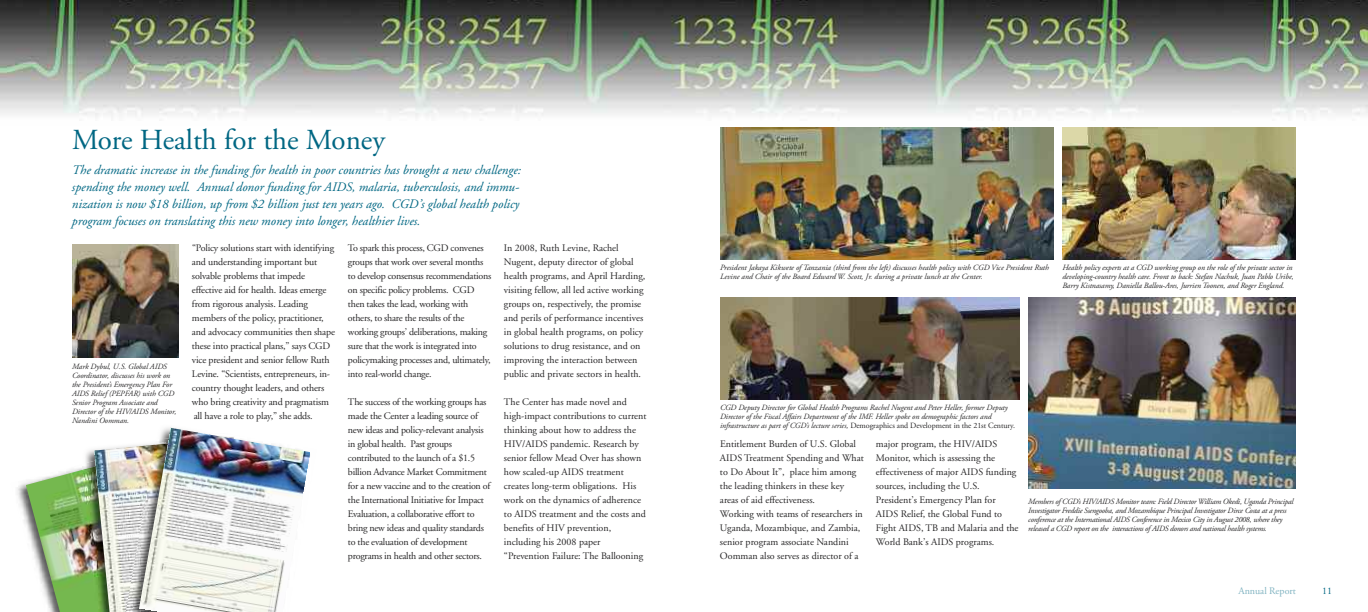
<style>
.page{position:relative;width:1368px;height:612px;background:#fff}
.page>*{position:absolute;margin:0;border:0;box-sizing:border-box;transform-origin:0 0}
.t1{font:29px "Adobe Garamond";color:#006783}
.t2{font:italic 13px/17px "Adobe Garamond";color:#006783}
.t3{font:10px/14px "Adobe Garamond";letter-spacing:-.015em;color:#272627}
.t4{font:10px "Adobe Garamond Pro";color:#80b3c1}
.t5{font:10px "Adobe Garamond Pro";color:#006783}
.t6{font:italic 8px/9px "Adobe Garamond Pro";letter-spacing:-.01em;color:#272627}
.s1{font-style:normal}
</style>
<div class="page">
<img style="left:720px;top:128px;width:333px;height:132px">
<img style="left:1028px;top:298px;width:268px;height:191px">
<img style="left:1062px;top:128px;width:233px;height:132px">
<img style="left:72px;top:244px;width:107px;height:113px">
<img style="left:720px;top:298px;width:299px;height:102px">
<img style="left:0;top:0;width:1368px;height:118px">
<img style="left:17px;top:483px;width:9px;height:41px">
<img style="left:26px;top:468px;width:56px;height:144px">
<img style="left:82px;top:449px;width:12px;height:163px">
<img style="left:94px;top:446px;width:32px;height:166px">
<img style="left:126px;top:445px;width:13px;height:167px">
<img style="left:139px;top:428px;width:171px;height:184px">
<h1 class="t1" style="left:72px;top:128px;width:315px">More Health for the Money</h1>
<p class="t2" style="left:72px;top:163px;width:451px">The dramatic increase in the funding for health in poor countries has brought a new challenge: spending the money well. Annual donor funding for AIDS, malaria, tuberculosis, and immu&shy;nization is now $18 billion, up from $2 billion just ten years ago. CGD’s global health policy program focuses on translating this new money into longer, healthier lives.</p>
<p class="t6" style="left:72px;top:362px;width:106px">Mark Dybul, U.S. Global AIDS<br>Coordinator, discusses his work on the President’s Emergency Plan For<br>AIDS Relief (PEPFAR) with CGD<br>Senior Program Associate and<br>Director of the HIV/AIDS Monitor,<br>Nandini Oomman.</p>
<p class="t3" style="left:192px;top:242px;width:145px">“Policy solutions start with identifying and understanding important but solvable problems that impede effective aid for health. Ideas emerge from rigorous analysis. Leading members of the policy, practitioner, and advocacy communities then shape these into practical plans,” says CGD vice president and senior fellow Ruth Levine. “Scientists, entrepreneurs, in&shy;country thought leaders, and others who bring creativity and pragmatism all have a role to play,” she adds.</p>
<p class="t3" style="left:348px;top:242px;width:145px">To spark this process, CGD convenes groups that work over several months to develop consensus recommendations on specific policy problems. CGD then takes the lead, working with others, to share the results of the working groups’ deliberations, making sure that the work is integrated into policymaking processes and, ultimately, into real-world change.</p>
<p class="t3" style="left:348px;top:396px;width:144px">The success of the working groups has made the Center a leading source of new ideas and policy-relevant analysis in global health. Past groups contributed to the launch of a $1.5 billion Advance Market Commitment for a new vaccine and to the creation of the International Initiative for Impact Evaluation, a collaborative effort to bring new ideas and quality standards to the evaluation of development programs in health and other sectors.</p>
<p class="t3" style="left:504px;top:242px;width:143px">In 2008, Ruth Levine, Rachel Nugent, deputy director of global health programs, and April Harding, visiting fellow, all led active working groups on, respectively, the promise and perils of performance incentives in global health programs, on policy solutions to drug resistance, and on improving the interaction between public and private sectors in health.</p>
<p class="t3" style="left:504px;top:396px;width:144px">The Center has made novel and high-impact contributions to current thinking about how to address the<br>HIV/AIDS pandemic. Research by senior fellow Mead Over has shown how scaled-up AIDS treatment creates long-term obligations. His work on the dynamics of adherence to AIDS treatment and the costs and benefits of HIV prevention, including his 2008 paper “Prevention Failure: The Ballooning</p>
<p class="t6" style="left:720px;top:264px;width:331px">President Jakaya Kikwete of Tanzania (third from the left) discusses health policy with CGD Vice President Ruth<br>Levine and Chair of the Board Edward W. Scott, Jr. during a private lunch at the Center.</p>
<p class="t6" style="left:1062px;top:264px;width:233px">Health policy experts at a CGD working group on the role of the private sector in developing-country health care. Front to back: Stefan Nachuk, Juan Pablo Uribe,<br>Barry Kistnasamy, Daniella Ballou-Ares, Jurrien Toonen, and Roger England.</p>
<p class="t6" style="left:720px;top:404px;width:297px">CGD Deputy Director for Global Health Programs Rachel Nugent and Peter Heller, former Deputy<br>Director of the Fiscal Affairs Department of the IMF. Heller spoke on demographic factors and infrastructure as part of CGD’s lecture series, <span class="s1">Demographics and Development in the 21st Century.</span></p>
<p class="t3" style="left:720px;top:438px;width:145px">Entitlement Burden of U.S. Global AIDS Treatment Spending and What to Do About It”, place him among the leading thinkers in these key areas of aid effectiveness.<br>Working with teams of researchers in Uganda, Mozambique, and Zambia, senior program associate Nandini Oomman also serves as director of a</p>
<p class="t3" style="left:876px;top:438px;width:144px">major program, the HIV/AIDS<br>Monitor, which is assessing the effectiveness of major AIDS funding sources, including the U.S.<br>President’s Emergency Plan for<br>AIDS Relief, the Global Fund to<br>Fight AIDS, TB and Malaria and the<br>World Bank’s AIDS programs.</p>
<p class="t6" style="left:1028px;top:497px;width:267px">Members of CGD’s HIV/AIDS Monitor team: Field Director William Okedi, Uganda Principal Investigator Freddie Ssengooba, and Mozambique Principal Investigator Dirce Costa at a press conference at the International AIDS Conference in Mexico City in August 2008, where they released a CGD report on the interactions of AIDS donors and national health systems.</p>
<p class="t4" style="left:1238px;top:587px;width:59px">Annual Report</p>
<p class="t5" style="left:1322px;top:587px;width:11px">11</p>
</div>
